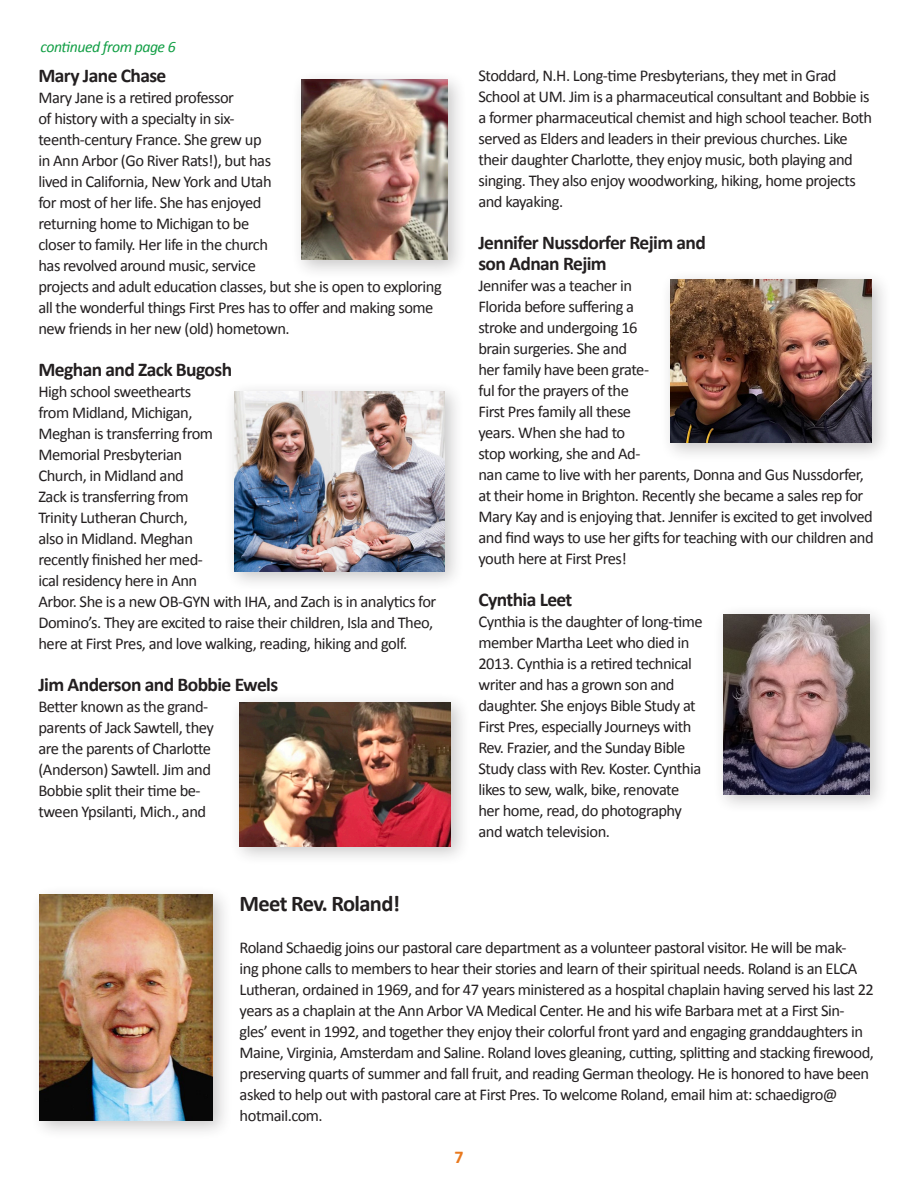
<style>
.page{position:relative;width:918px;height:1188px;background:#fff}
.page>*{position:absolute;margin:0;border:0;box-sizing:border-box;transform-origin:0 0}
.t1{font:700 22.5px "Calibri";letter-spacing:-.03em;color:#231f20}
.t2{font:700 19.5px/21px "Calibri";letter-spacing:-.03em;color:#231f20}
.t3{font:700 18px "Calibri";color:#e9791e}
.t4{font:16.5px/21px "Calibri";letter-spacing:-.03em;color:#231f20}
.t5{font:italic 15.75px "Calibri";letter-spacing:-.03em;color:#129f45}
</style>
<div class="page">
<div style="left:29px;top:884px;width:204px;height:256px;background:#231f20;opacity:.25"></div>
<img style="left:40px;top:895px;width:173px;height:225px">
<div style="left:291px;top:69px;width:176px;height:211px;background:#231f20;opacity:.25"></div>
<img style="left:301px;top:80px;width:146px;height:180px">
<div style="left:660px;top:269px;width:231px;height:194px;background:#231f20;opacity:.25"></div>
<img style="left:671px;top:279px;width:200px;height:164px">
<div style="left:713px;top:604px;width:177px;height:210px;background:#231f20;opacity:.25"></div>
<img style="left:724px;top:614px;width:146px;height:180px">
<div style="left:224px;top:381px;width:241px;height:211px;background:#231f20;opacity:.25"></div>
<img style="left:234px;top:392px;width:211px;height:180px">
<div style="left:229px;top:692px;width:242px;height:174px;background:#231f20;opacity:.25"></div>
<img style="left:239px;top:702px;width:212px;height:144px">
<p class="t5" style="left:40px;top:36px;width:137px">continued from page 6</p>
<p class="t2" style="left:38px;top:65px;width:129px">Mary Jane Chase</p>
<p class="t4" style="left:38px;top:87px;width:405px">Mary Jane is a retired professor<br>of history with a specialty in six-<br>teenth-century France. She grew up<br>in Ann Arbor (Go River Rats!), but has<br>lived in California, New York and Utah<br>for most of her life. She has enjoyed<br>returning home to Michigan to be<br>closer to family. Her life in the church<br>has revolved around music, service<br>projects and adult education classes, but she is open to exploring all the wonderful things First Pres has to offer and making some new friends in her new (old) hometown.</p>
<p class="t2" style="left:38px;top:359px;width:195px">Meghan and Zack Bugosh</p>
<p class="t4" style="left:38px;top:381px;width:399px">High school sweethearts<br>from Midland, Michigan,<br>Meghan is transferring from<br>Memorial Presbyterian<br>Church, in Midland and<br>Zack is transferring from<br>Trinity Lutheran Church,<br>also in Midland. Meghan<br>recently finished her med-<br>ical residency here in Ann<br>Arbor. She is a new OB-GYN with IHA, and Zach is in analytics for Domino’s. They are excited to raise their children, Isla and Theo, here at First Pres, and love walking, reading, hiking and golf.</p>
<p class="t2" style="left:38px;top:674px;width:241px">Jim Anderson and Bobbie Ewels</p>
<p class="t4" style="left:38px;top:696px;width:177px">Better known as the grand&shy;parents of Jack Sawtell, they are the parents of Charlotte (Anderson) Sawtell. Jim and<br>Bobbie split their time be&shy;tween Ypsilanti, Mich., and</p>
<p class="t4" style="left:478px;top:65px;width:395px">Stoddard, N.H. Long-time Presbyterians, they met in Grad School at UM. Jim is a pharmaceutical consultant and Bobbie is a former pharmaceutical chemist and high school teacher. Both served as Elders and leaders in their previous churches. Like their daughter Charlotte, they enjoy music, both playing and singing. They also enjoy woodworking, hiking, home projects and kayaking.</p>
<p class="t2" style="left:478px;top:232px;width:229px">Jennifer Nussdorfer Rejim and son Adnan Rejim</p>
<p class="t4" style="left:478px;top:275px;width:397px">Jennifer was a teacher in<br>Florida before suffering a<br>stroke and undergoing 16<br>brain surgeries. She and<br>her family have been grate-<br>ful for the prayers of the<br>First Pres family all these<br>years. When she had to<br>stop working, she and Ad-<br>nan came to live with her parents, Donna and Gus Nussdorfer, at their home in Brighton. Recently she became a sales rep for Mary Kay and is enjoying that. Jennifer is excited to get involved and find ways to use her gifts for teaching with our children and youth here at First Pres!</p>
<p class="t2" style="left:478px;top:589px;width:95px">Cynthia Leet</p>
<p class="t4" style="left:478px;top:611px;width:226px">Cynthia is the daughter of long-time member Martha Leet who died in 2013. Cynthia is a retired technical writer and has a grown son and daughter. She enjoys Bible Study at First Pres, especially Journeys with Rev. Frazier, and the Sunday Bible Study class with Rev. Koster. Cynthia likes to sew, walk, bike, renovate her home, read, do photography and watch television.</p>
<h1 class="t1" style="left:240px;top:889px;width:162px">Meet Rev. Roland!</h1>
<p class="t4" style="left:240px;top:937px;width:636px">Roland Schaedig joins our pastoral care department as a volunteer pastoral visitor. He will be mak-<br>ing phone calls to members to hear their stories and learn of their spiritual needs. Roland is an ELCA Lutheran, ordained in 1969, and for 47 years ministered as a hospital chaplain having served his last 22 years as a chaplain at the Ann Arbor VA Medical Center. He and his wife Barbara met at a First Sin&shy;gles’ event in 1992, and together they enjoy their colorful front yard and engaging granddaughters in Maine, Virginia, Amsterdam and Saline. Roland loves gleaning, cutting, splitting and stacking firewood, preserving quarts of summer and fall fruit, and reading German theology. He is honored to have been asked to help out with pastoral care at First Pres. To welcome Roland, email him at: schaedigro@ hotmail.com.</p>
<p class="t3" style="left:454px;top:1145px;width:11px">7</p>
</div>
